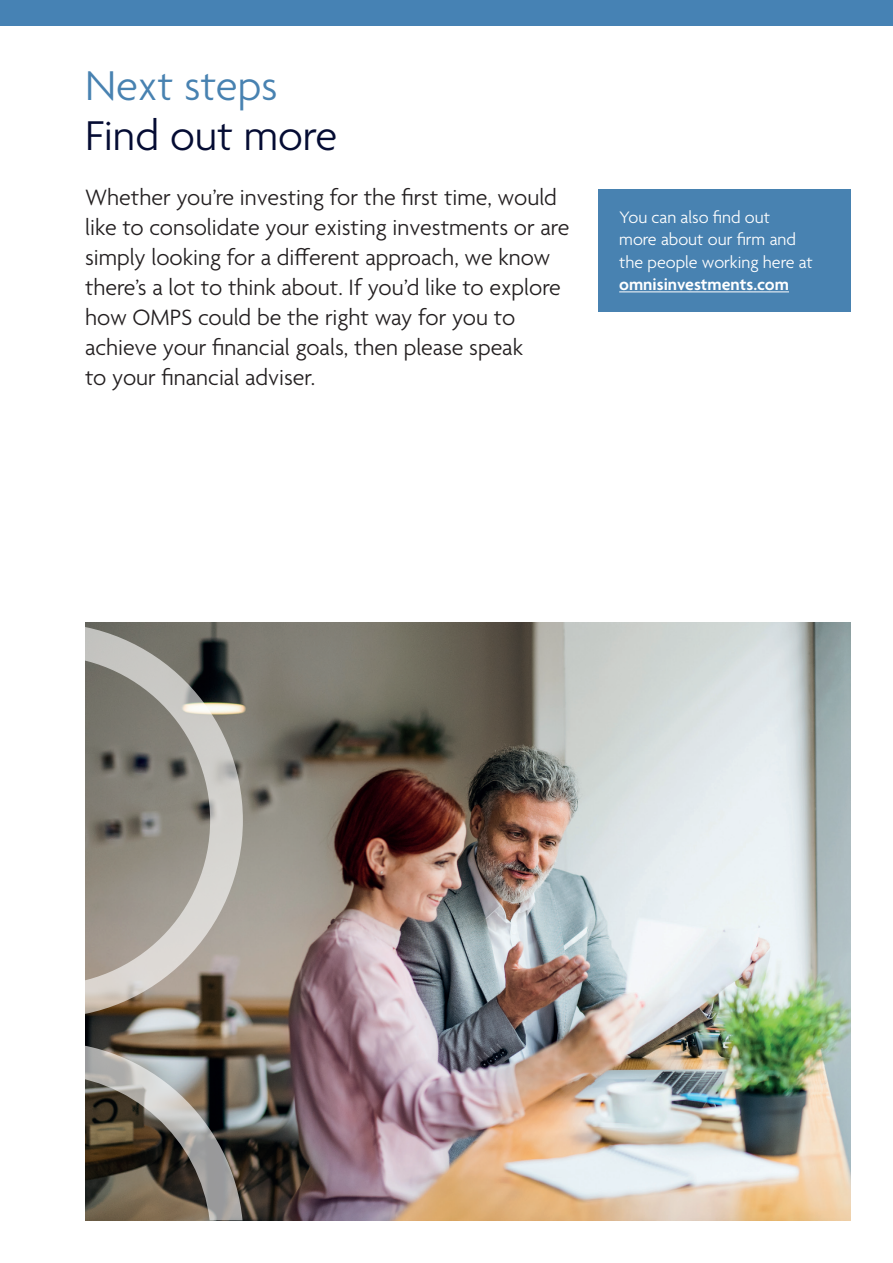
<style>
.page{position:relative;width:893px;height:1263px;background:#fff}
.page>*{position:absolute;margin:0;border:0;box-sizing:border-box;transform-origin:0 0}
.t1{font:300 45px "Agenda";color:#050c33}
.Heading{font:300 45px "Agenda";color:#4882b1}
.t2{font:300 24px/30px "Agenda";color:#231f20}
.t3{font:300 18px/22.5px "Agenda";color:#fff}
.s1{font-weight:600}
</style>
<div class="page">
<div style="left:0;top:0;width:893px;height:26px;background:#4682b4"></div>
<div style="left:598px;top:189px;width:252px;height:123px;background:#4882b1"></div>
<hr style="left:619px;top:292px;width:170px;height:1px;background:#fff">
<img style="left:85px;top:623px;width:765px;height:597px">
<svg style="left:85px;top:623px;width:158px;height:395px;background:#96928a"></svg>
<svg style="left:85px;top:1042px;width:158px;height:178px;background:#6e685e"></svg>
<p class="Heading" style="left:85px;top:62px;width:194px">Next steps</p>
<p class="t1" style="left:85px;top:111px;width:254px">Find out more</p>
<p class="t2" style="left:85px;top:184px;width:486px">Whether you’re investing for the first time, would like to consolidate your existing investments or are simply looking for a different approach, we know there’s a lot to think about. If you’d like to explore how OMPS could be the right way for you to achieve your financial goals, then please speak<br>to your financial adviser.</p>
<p class="t3" style="left:619px;top:207px;width:195px">You can also find out<br>more about our firm and the people working here at <span class="s1">omnisinvestments.com</span></p>
</div>
